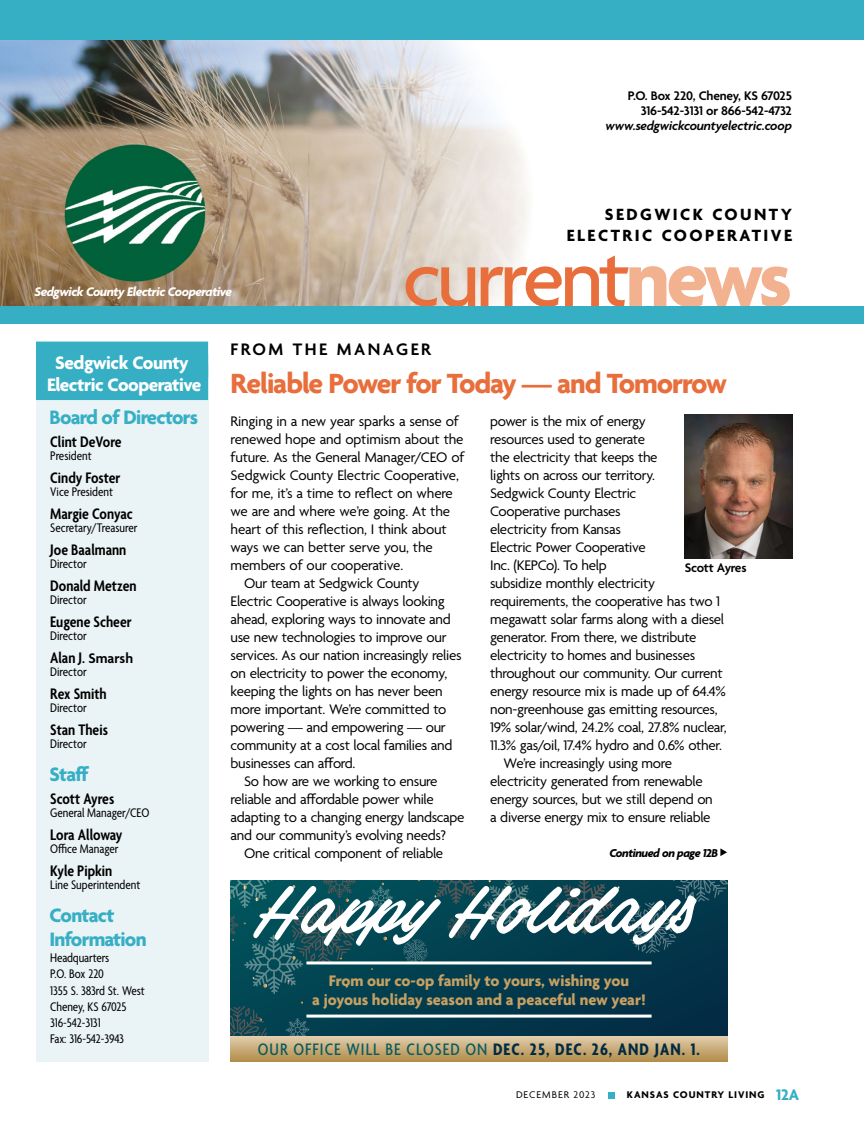
<style>
.page{position:relative;width:864px;height:1134px;background:#fff}
.page>*{position:absolute;margin:0;border:0;box-sizing:border-box;transform-origin:0 0}
.t1{font:500 85.5px "Agenda";letter-spacing:-.055em;color:#e86e3c}
.t2{font:700 30px "Agenda";letter-spacing:-.035em;color:#e86e3c}
.t3{font:700 21px/24px "Agenda";letter-spacing:-.035em;color:#36afc5}
.t4{font:700 19.5px/22.5px "Agenda";letter-spacing:-.025em;color:#fff;text-align:center}
.t5{font:500 condensed 18px "Agenda";letter-spacing:.06em;color:#085b5e}
.t6{font:600 18px "Agenda";letter-spacing:.14em;color:#000}
.t7{font:700 17.55px/21.6px "Agenda";letter-spacing:.14em;color:#000;text-align:right}
.t8{font:600 condensed 16.5px "Agenda";color:#000}
.t9{font:700 16.5px/19.8px "Agenda";color:#c8a162;text-align:center}
.t10{font:15px "Agenda";letter-spacing:-.02em;color:#000}
.t11{font:condensed 13.5px/16.2px "Agenda";color:#000}
.t12{font:600 13.5px/15px "Agenda";letter-spacing:-.015em;color:#000;text-align:right}
.t13{font:italic 700 13.5px "Agenda";letter-spacing:-.035em;color:#fff}
.t14{font:italic 600 13.5px "Agenda";letter-spacing:-.015em;color:#000}
.t15{font:italic 700 12.3px "Agenda";letter-spacing:-.035em;color:#000}
.t16{font:700 10.5px "Agenda";letter-spacing:.09em;color:#000}
.t17{font:10.5px "Agenda";letter-spacing:.09em;color:#000}
.s1{font-weight:700;color:#f2b18f}
.s2{font-stretch:normal;font-size:15px}
.s3{font-weight:700;color:#002b42}
.s4{font-size:16.5px;color:#36afc5}
</style>
<div class="page">
<img style="left:0;top:40px;width:528px;height:266px">
<div style="left:36px;top:355px;width:172px;height:707px;background:#eaf3f5"></div>
<div style="left:36px;top:342px;width:172px;height:36px;background:#36afc5"></div>
<div style="left:36px;top:364px;width:172px;height:36px;background:#36afc5"></div>
<div style="left:0;top:306px;width:864px;height:18px;background:#36afc5"></div>
<img style="left:685px;top:415px;width:107px;height:144px">
<svg style="left:720px;top:848px;width:7px;height:8px"></svg>
<svg style="left:231px;top:1047px;width:496px;height:15px;background:#bf9e64"></svg>
<svg style="left:231px;top:880px;width:496px;height:167px;background:#325f69"></svg>
<hr style="left:306px;top:961px;width:346px;height:3px;background:#fff">
<hr style="left:306px;top:1015px;width:346px;height:3px;background:#fff">
<div style="left:0;top:0;width:864px;height:40px;background:#36afc5"></div>
<div style="left:608px;top:1092px;width:7px;height:7px;background:#36afc5"></div>
<p class="t12" style="left:628px;top:89px;width:166px">P.O. Box 220, Cheney, KS 67025<br>316-542-3131 or 866-542-4732</p>
<p class="t14" style="left:606px;top:119px;width:188px">www.sedgwickcountyelectric.coop</p>
<p class="t13" style="left:35px;top:284px;width:199px">Sedgwick County Electric Cooperative</p>
<p class="t7" style="left:567px;top:204px;width:227px">SEDGWICK COUNTY<br>ELECTRIC COOPERATIVE</p>
<h1 class="t1" style="left:403px;top:233px;width:391px">current<span class="s1">news</span></h1>
<h3 class="t4" style="left:47px;top:352px;width:156px">Sedgwick County<br>Electric Cooperative</h3>
<h3 class="t3" style="left:50px;top:407px;width:150px">Board of Directors</h3>
<p class="t8" style="left:50px;top:432px;width:73px">Clint DeVore</p>
<p class="t11" style="left:50px;top:448px;width:43px">President</p>
<p class="t8" style="left:50px;top:468px;width:72px">Cindy Foster</p>
<p class="t11" style="left:50px;top:484px;width:64px">Vice President</p>
<p class="t8" style="left:50px;top:504px;width:84px">Margie Conyac</p>
<p class="t11" style="left:50px;top:520px;width:89px">Secretary/Treasurer</p>
<p class="t8" style="left:50px;top:540px;width:78px">Joe Baalmann</p>
<p class="t11" style="left:50px;top:556px;width:38px">Director</p>
<p class="t8" style="left:50px;top:576px;width:88px">Donald Metzen</p>
<p class="t11" style="left:50px;top:592px;width:38px">Director</p>
<p class="t8" style="left:50px;top:612px;width:83px">Eugene Scheer</p>
<p class="t11" style="left:50px;top:628px;width:38px">Director</p>
<p class="t8" style="left:50px;top:648px;width:84px">Alan J. <span class="s2">Smarsh</span></p>
<p class="t11" style="left:50px;top:664px;width:38px">Director</p>
<p class="t8" style="left:50px;top:684px;width:58px">Rex Smith</p>
<p class="t11" style="left:50px;top:700px;width:38px">Director</p>
<p class="t8" style="left:50px;top:720px;width:59px">Stan Theis</p>
<p class="t11" style="left:50px;top:736px;width:38px">Director</p>
<h3 class="t3" style="left:50px;top:764px;width:42px">Staff</h3>
<p class="t8" style="left:50px;top:789px;width:66px">Scott Ayres</p>
<p class="t11" style="left:50px;top:805px;width:101px">General Manager/CEO</p>
<p class="t8" style="left:50px;top:825px;width:74px">Lora Alloway</p>
<p class="t11" style="left:50px;top:841px;width:70px">Office Manager</p>
<p class="t8" style="left:50px;top:861px;width:63px">Kyle Pipkin</p>
<p class="t11" style="left:50px;top:877px;width:92px">Line Superintendent</p>
<h3 class="t3" style="left:50px;top:905px;width:99px">Contact<br>Information</h3>
<p class="t11" style="left:50px;top:951px;width:96px">Headquarters<br>P.O. Box 220<br>1355 S. 383rd St. West<br>Cheney, KS 67025<br>316-542-3131<br>Fax: 316-542-3943</p>
<p class="t6" style="left:231px;top:339px;width:202px">FROM THE MANAGER</p>
<h2 class="t2" style="left:231px;top:367px;width:498px">Reliable Power for Today — and Tomorrow</h2>
<p class="t10" style="left:231px;top:413px;width:230px">Ringing in a new year sparks a sense of</p>
<p class="t10" style="left:231px;top:431px;width:234px">renewed hope and optimism about the</p>
<p class="t10" style="left:231px;top:449px;width:236px">future. As the General Manager/CEO of</p>
<p class="t10" style="left:231px;top:467px;width:230px">Sedgwick County Electric Cooperative,</p>
<p class="t10" style="left:231px;top:485px;width:224px">for me, it’s a time to reflect on where</p>
<p class="t10" style="left:231px;top:503px;width:221px">we are and where we’re going. At the</p>
<p class="t10" style="left:231px;top:521px;width:218px">heart of this reflection, I think about</p>
<p class="t10" style="left:231px;top:539px;width:204px">ways we can better serve you, the</p>
<p class="t10" style="left:231px;top:557px;width:174px">members of our cooperative.</p>
<p class="t10" style="left:244px;top:575px;width:177px">Our team at Sedgwick County</p>
<p class="t10" style="left:231px;top:593px;width:216px">Electric Cooperative is always looking</p>
<p class="t10" style="left:231px;top:611px;width:222px">ahead, exploring ways to innovate and</p>
<p class="t10" style="left:231px;top:629px;width:217px">use new technologies to improve our</p>
<p class="t10" style="left:231px;top:647px;width:232px">services. As our nation increasingly relies</p>
<p class="t10" style="left:231px;top:665px;width:218px">on electricity to power the economy,</p>
<p class="t10" style="left:231px;top:683px;width:214px">keeping the lights on has never been</p>
<p class="t10" style="left:231px;top:701px;width:217px">more important. We’re committed to</p>
<p class="t10" style="left:231px;top:719px;width:217px">powering — and empowering — our</p>
<p class="t10" style="left:231px;top:737px;width:223px">community at a cost local families and</p>
<p class="t10" style="left:231px;top:755px;width:126px">businesses can afford.</p>
<p class="t10" style="left:244px;top:773px;width:195px">So how are we working to ensure</p>
<p class="t10" style="left:231px;top:791px;width:205px">reliable and affordable power while</p>
<p class="t10" style="left:231px;top:809px;width:235px">adapting to a changing energy landscape</p>
<p class="t10" style="left:231px;top:827px;width:217px">and our community’s evolving needs?</p>
<p class="t10" style="left:244px;top:845px;width:201px">One critical component of reliable</p>
<p class="t10" style="left:490px;top:413px;width:157px">power is the mix of energy</p>
<p class="t10" style="left:490px;top:431px;width:156px">resources used to generate</p>
<p class="t10" style="left:490px;top:449px;width:169px">the electricity that keeps the</p>
<p class="t10" style="left:490px;top:467px;width:166px">lights on across our territory.</p>
<p class="t10" style="left:490px;top:485px;width:148px">Sedgwick County Electric</p>
<p class="t10" style="left:490px;top:503px;width:132px">Cooperative purchases</p>
<p class="t10" style="left:490px;top:521px;width:132px">electricity from Kansas</p>
<p class="t10" style="left:490px;top:539px;width:157px">Electric Power Cooperative</p>
<p class="t10" style="left:490px;top:557px;width:118px">Inc. (KEPCo). To help</p>
<p class="t10" style="left:490px;top:575px;width:166px">subsidize monthly electricity</p>
<p class="t10" style="left:490px;top:593px;width:232px">requirements, the cooperative has two 1</p>
<p class="t10" style="left:490px;top:611px;width:236px">megawatt solar farms along with a diesel</p>
<p class="t10" style="left:490px;top:629px;width:208px">generator. From there, we distribute</p>
<p class="t10" style="left:490px;top:647px;width:207px">electricity to homes and businesses</p>
<p class="t10" style="left:490px;top:665px;width:234px">throughout our community. Our current</p>
<p class="t10" style="left:490px;top:683px;width:237px">energy resource mix is made up of 64.4%</p>
<p class="t10" style="left:490px;top:701px;width:229px">non-greenhouse gas emitting resources,</p>
<p class="t10" style="left:490px;top:719px;width:238px">19% solar/wind, 24.2% coal, 27.8% nuclear,</p>
<p class="t10" style="left:490px;top:737px;width:234px">11.3% gas/oil, 17.4% hydro and 0.6% other.</p>
<p class="t10" style="left:504px;top:755px;width:170px">We’re increasingly using more</p>
<p class="t10" style="left:490px;top:773px;width:214px">electricity generated from renewable</p>
<p class="t10" style="left:490px;top:791px;width:224px">energy sources, but we still depend on</p>
<p class="t10" style="left:490px;top:809px;width:222px">a diverse energy mix to ensure reliable</p>
<p class="t12" style="left:685px;top:561px;width:63px">Scott Ayres</p>
<p class="t15" style="left:610px;top:846px;width:110px">Continued on page 12B</p>
<p class="t9" style="left:312px;top:971px;width:335px">From our co-op family to yours, wishing you<br>a joyous holiday season and a peaceful new year!</p>
<p class="t5" style="left:258px;top:1039px;width:444px">OUR OFFICE WILL BE CLOSED ON <span class="s3">DEC. 25, DEC. 26, AND JAN. 1.</span></p>
<p class="t17" style="left:516px;top:1089px;width:81px">DECEMBER 2023</p>
<p class="t16" style="left:627px;top:1089px;width:174px">KANSAS COUNTRY LIVING <span class="s4">12A</span></p>
</div>
